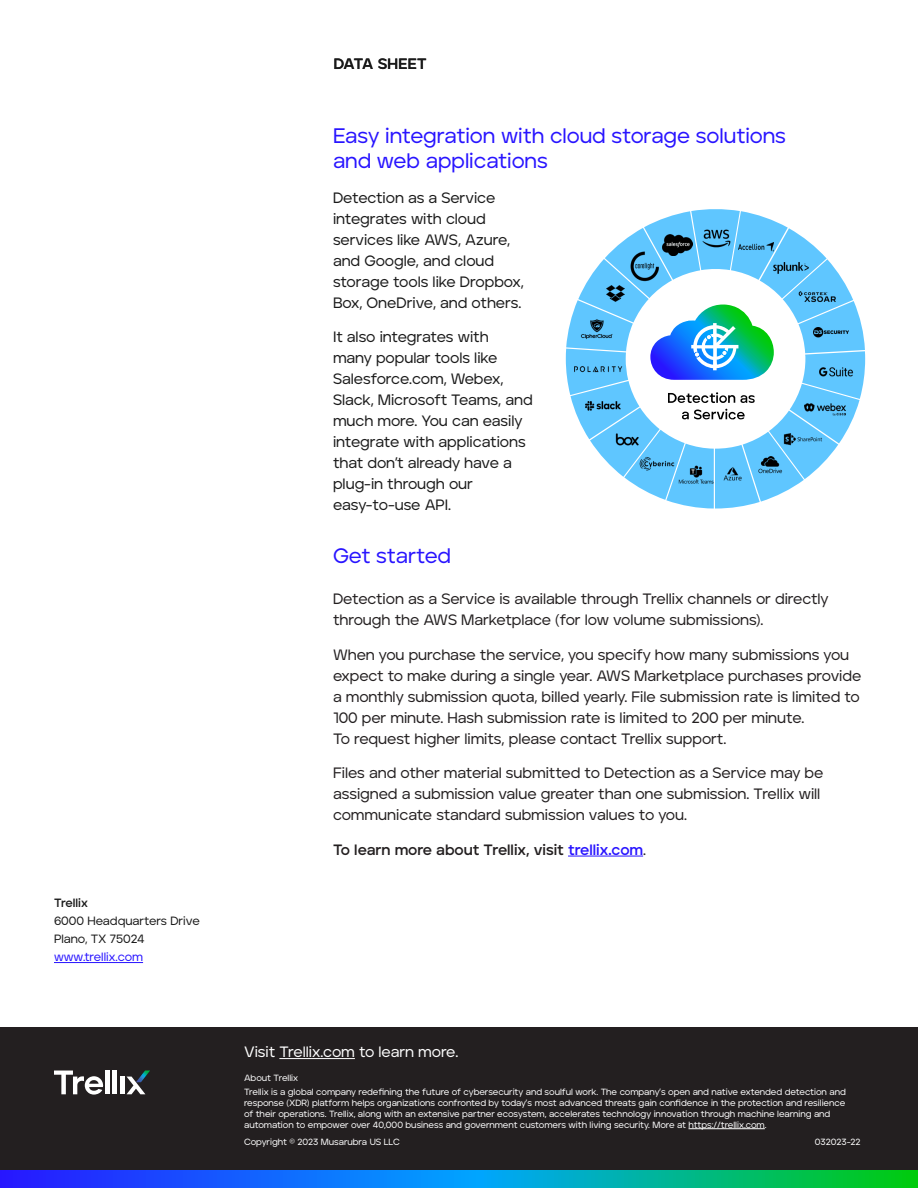
<style>
.page{position:relative;width:918px;height:1188px;background:#fff}
.page>*{position:absolute;margin:0;border:0;box-sizing:border-box;transform-origin:0 0}
.HEADING_2_-_Med_-_14{font:500 21px/25.5px "Aventa";color:#2814ff}
.HEADING_3_-_Semi_-_1{font:500 15px/21px "Aventa";color:#231f20}
.BODY_-_Med_-_10_14{font:500 15px/21px "Aventa";letter-spacing:-.005em;color:#1a1a1a}
.HEADING_3_-_Semi_-_1-2{font:700 15px "Aventa";color:#231f20}
.t1{font:500 15px "Aventa";color:#fff}
.HEADER_-_Bold_-_10_1{font:700 15px "Aventa";letter-spacing:.02em;color:#1a1a1a}
.SIDEBAR__CONTACT_INF{font:500 12px/18px "Aventa";color:#1a1a1a}
.t2{font:500 9px/10.8px "Aventa";letter-spacing:-.005em;color:#fff}
.s1{font-family:"Aventa Variable";font-weight:400}
.s2{color:#2814ff}
.s3{font-weight:500}
</style>
<div class="page">
<hr style="left:54px;top:962px;width:89px;height:1px;background:#2814ff">
<hr style="left:568px;top:856px;width:75px;height:1px;background:#2814ff">
<svg style="left:566px;top:209px;width:299px;height:300px"></svg>
<div style="left:0;top:1028px;width:918px;height:160px;background:#231f20"></div>
<svg style="left:54px;top:1071px;width:49px;height:24px"></svg>
<hr style="left:105px;top:1071px;width:4px;height:23px;background:#fff">
<hr style="left:113px;top:1071px;width:4px;height:23px;background:#fff">
<hr style="left:120px;top:1077px;width:4px;height:17px;background:#fff">
<svg style="left:127px;top:1071px;width:23px;height:23px"></svg>
<svg style="left:0;top:1170px;width:918px;height:18px;background:#0a88c4"></svg>
<hr style="left:279px;top:1058px;width:76px;height:1px;background:#fff">
<hr style="left:689px;top:1128px;width:76px;height:1px;background:#fff">
<p class="SIDEBAR__CONTACT_INF" style="left:54px;top:894px;width:147px"><span class="s1">Trellix<br></span>6000 Headquarters Drive<br>Plano, TX 75024 <span class="s2">www.trellix.com</span></p>
<p class="HEADER_-_Bold_-_10_1" style="left:334px;top:54px;width:94px">DATA SHEET</p>
<p class="HEADING_2_-_Med_-_14" style="left:333px;top:122px;width:454px">Easy integration with cloud storage solutions and web applications</p>
<p class="BODY_-_Med_-_10_14" style="left:333px;top:187px;width:192px">Detection as a Service integrates with cloud services like AWS, Azure, and Google, and cloud storage tools like Dropbox,<br>Box, OneDrive, and others.</p>
<p class="BODY_-_Med_-_10_14" style="left:333px;top:326px;width:201px">It also integrates with<br>many popular tools like<br>Salesforce.com, Webex,<br>Slack, Microsoft Teams, and much more. You can easily integrate with applications that don’t already have a plug-in through our easy-to-use API.</p>
<p class="HEADING_2_-_Med_-_14" style="left:333px;top:542px;width:120px">Get started</p>
<p class="HEADING_3_-_Semi_-_1" style="left:333px;top:588px;width:497px">Detection as a Service is available through Trellix channels or directly through the AWS Marketplace (for low volume submissions).</p>
<p class="HEADING_3_-_Semi_-_1" style="left:333px;top:644px;width:530px">When you purchase the service, you specify how many submissions you expect to make during a single year. AWS Marketplace purchases provide a monthly submission quota, billed yearly. File submission rate is limited to 100 per minute. Hash submission rate is limited to 200 per minute.<br>To request higher limits, please contact Trellix support.</p>
<p class="HEADING_3_-_Semi_-_1" style="left:333px;top:762px;width:492px">Files and other material submitted to Detection as a Service may be assigned a submission value greater than one submission. Trellix will communicate standard submission values to you.</p>
<p class="HEADING_3_-_Semi_-_1-2" style="left:333px;top:840px;width:315px">To learn more about Trellix, visit <span class="s2">trellix.com</span><span class="s3">.</span></p>
<p class="t1" style="left:244px;top:1043px;width:216px">Visit Trellix.com to learn more.</p>
<p class="t2" style="left:244px;top:1073px;width:56px">About Trellix</p>
<p class="t2" style="left:244px;top:1087px;width:603px">Trellix is a global company redefining the future of cybersecurity and soulful work. The company’s open and native extended detection and response (XDR) platform helps organizations confronted by today’s most advanced threats gain confidence in the protection and resilience of their operations. Trellix, along with an extensive partner ecosystem, accelerates technology innovation through machine learning and automation to empower over 40,000 business and government customers with living security. More at https://trellix.com.</p>
<p class="t2" style="left:244px;top:1137px;width:157px">Copyright © 2023 Musarubra US LLC</p>
<p class="t2" style="left:815px;top:1137px;width:47px">032023-22</p>
</div>
